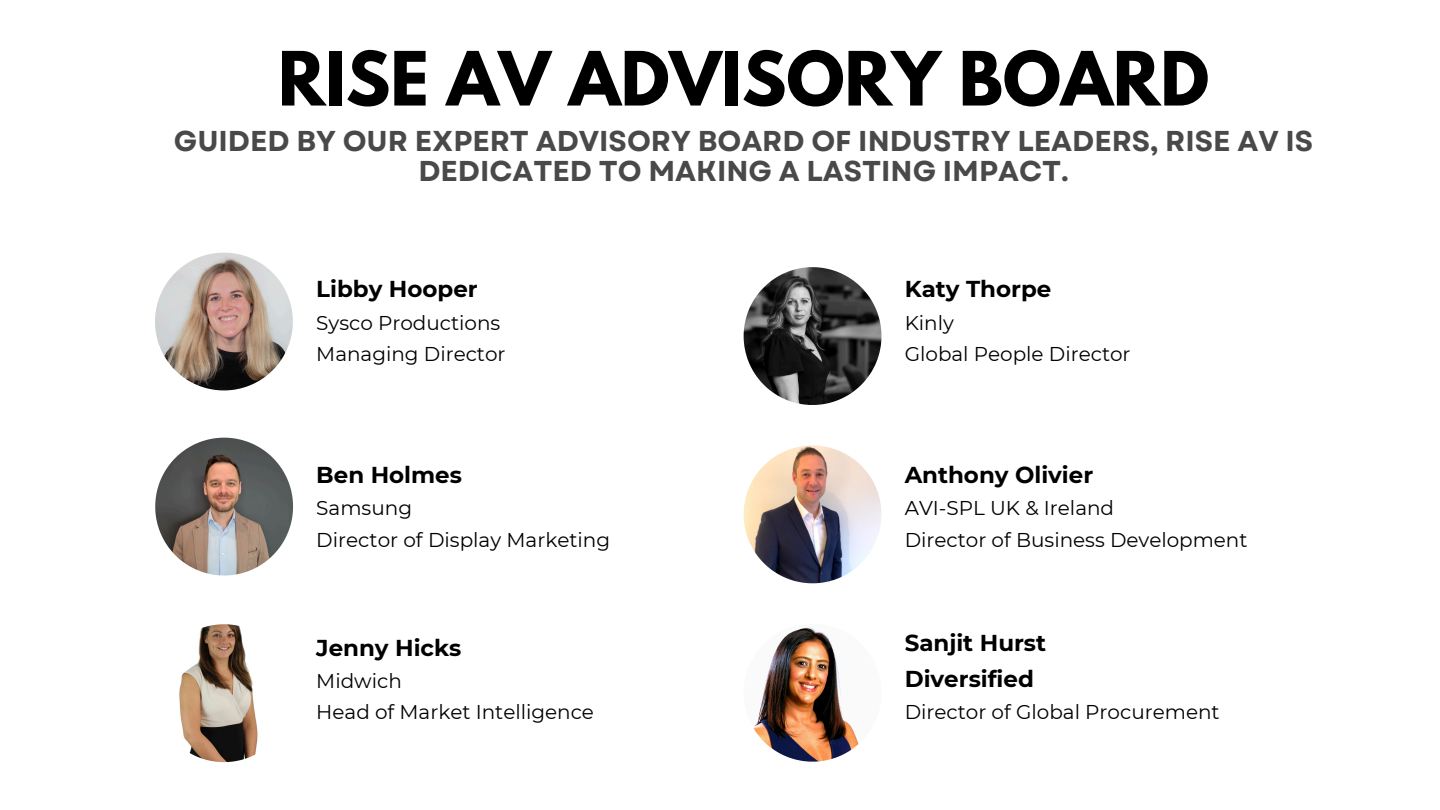
<style>
.page{position:relative;width:1440px;height:810px;background:#fff}
.page>*{position:absolute;margin:0;border:0;box-sizing:border-box;transform-origin:0 0}
.t1{font:700 66.2px "League Spartan";color:#000}
.t2{font:700 28.7px/30.8px "Garet";color:#494949;text-align:center}
.t3{font:700 23px "Montserrat";color:#000}
.t4{font:20px/31.5px "Montserrat";color:#000}
</style>
<div class="page">
<img style="left:155px;top:438px;width:138px;height:137px">
<img style="left:179px;top:624px;width:79px;height:138px">
<img style="left:155px;top:253px;width:138px;height:137px">
<img style="left:744px;top:445px;width:137px;height:138px">
<img style="left:744px;top:267px;width:137px;height:138px">
<img style="left:753px;top:627px;width:106px;height:135px">
<p class="t1" style="left:278px;top:46px;width:933px">RISE AV ADVISORY BOARD</p>
<p class="t2" style="left:174px;top:125px;width:1141px">GUIDED BY OUR EXPERT ADVISORY BOARD OF INDUSTRY LEADERS, RISE AV IS<br>DEDICATED TO MAKING A LASTING IMPACT.</p>
<p class="t3" style="left:316px;top:275px;width:163px">Libby Hooper</p>
<p class="t4" style="left:316px;top:307px;width:191px">Sysco Productions<br>Managing Director</p>
<p class="t3" style="left:316px;top:461px;width:147px">Ben Holmes</p>
<p class="t4" style="left:316px;top:492px;width:97px">Samsung</p>
<p class="t4" style="left:316px;top:524px;width:295px">Director of Display Marketing</p>
<p class="t3" style="left:316px;top:633px;width:147px">Jenny Hicks</p>
<p class="t4" style="left:316px;top:665px;width:87px">Midwich</p>
<p class="t4" style="left:316px;top:696px;width:279px">Head of Market Intelligence</p>
<p class="t3" style="left:905px;top:275px;width:148px">Katy Thorpe</p>
<p class="t4" style="left:905px;top:307px;width:51px">Kinly</p>
<p class="t4" style="left:905px;top:338px;width:227px">Global People Director</p>
<p class="t3" style="left:905px;top:461px;width:190px">Anthony Olivier</p>
<p class="t4" style="left:905px;top:492px;width:211px">AVI-SPL UK &amp; Ireland</p>
<p class="t4" style="left:905px;top:524px;width:344px">Director of Business Development</p>
<p class="t3" style="left:905px;top:629px;width:143px">Sanjit Hurst</p>
<p class="t3" style="left:905px;top:665px;width:131px">Diversified</p>
<p class="t4" style="left:905px;top:696px;width:316px">Director of Global Procurement</p>
</div>
